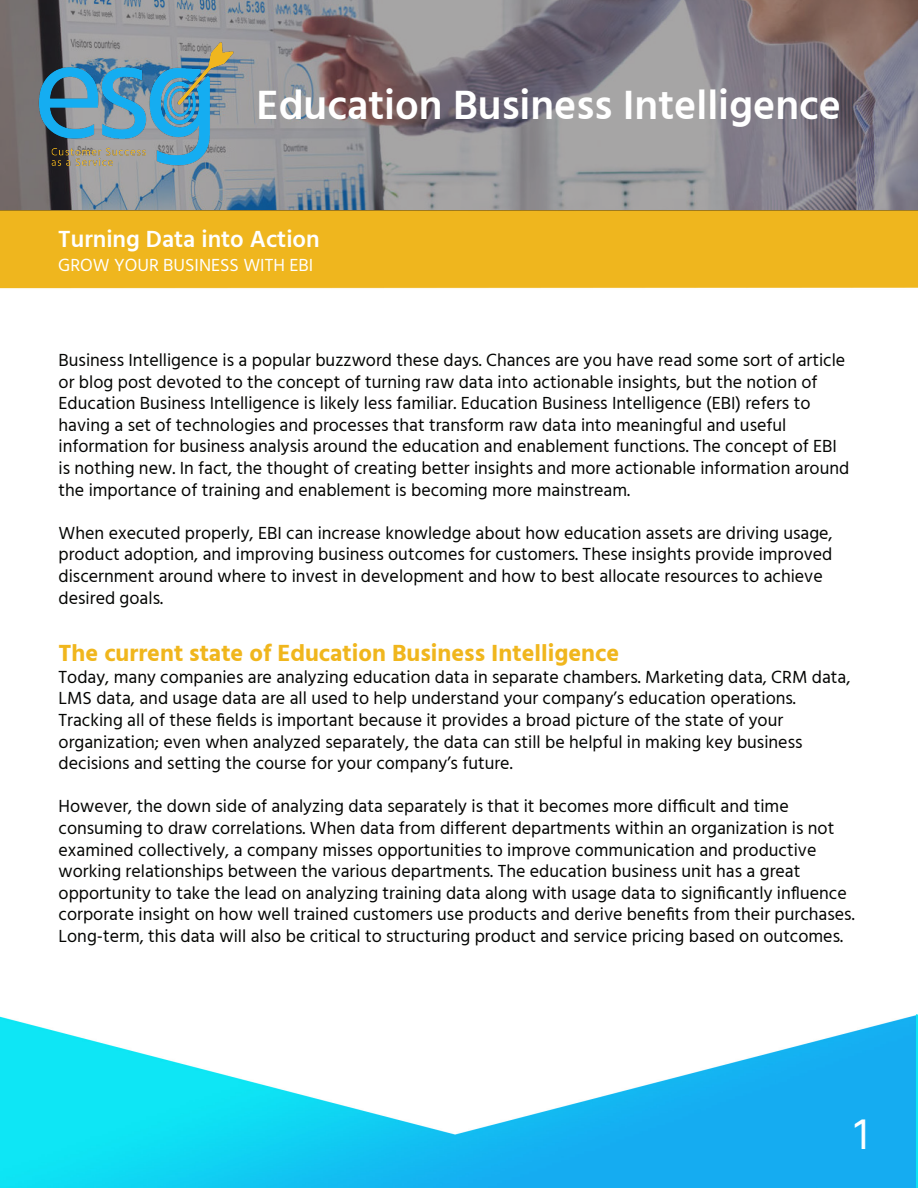
<style>
.page{position:relative;width:918px;height:1188px;background:#fff}
.page>*{position:absolute;margin:0;border:0;box-sizing:border-box;transform-origin:0 0}
.t1{font:45px "Hind Madurai";color:#fff}
.t2{font:600 42px "Hind Madurai";color:#fff}
.t3{font:700 24px "Hind Madurai";color:#f0b61d}
.t4{font:600 24px "Hind Madurai";color:#fff}
.t5{font:18px/21.6px "Hind Madurai";color:#040503}
.t6{font:18px "Hind Madurai";color:#fff}
</style>
<div class="page">
<img style="left:0;top:211px;width:918px;height:977px">
<img style="left:916px;top:1007px;width:2px;height:181px">
<svg style="left:0;top:0;width:918px;height:211px;background:#878288"></svg>
<img style="left:13px;top:34px;width:227px;height:144px">
<p class="t2" style="left:256px;top:78px;width:586px">Education Business Intelligence</p>
<p class="t4" style="left:58px;top:224px;width:263px">Turning Data into Action</p>
<p class="t6" style="left:58px;top:254px;width:256px">GROW YOUR BUSINESS WITH EBI</p>
<p class="t5" style="left:59px;top:350px;width:788px">Business Intelligence is a popular buzzword these days. Chances are you have read some sort of article or blog post devoted to the concept of turning raw data into actionable insights, but the notion of</p>
<p class="t5" style="left:59px;top:393px;width:753px">Education Business Intelligence is likely less familiar. Education Business Intelligence (EBI) refers to</p>
<p class="t5" style="left:59px;top:415px;width:729px">having a set of technologies and processes that transform raw data into meaningful and useful</p>
<p class="t5" style="left:59px;top:437px;width:792px">information for business analysis around the education and enablement functions. The concept of EBI is nothing new. In fact, the thought of creating better insights and more actionable information around the importance of training and enablement is becoming more mainstream.</p>
<p class="t5" style="left:59px;top:523px;width:776px">When executed properly, EBI can increase knowledge about how education assets are driving usage, product adoption, and improving business outcomes for customers. These insights provide improved discernment around where to invest in development and how to best allocate resources to achieve desired goals.</p>
<p class="t3" style="left:59px;top:638px;width:562px">The current state of Education Business Intelligence</p>
<p class="t5" style="left:59px;top:667px;width:793px">Today, many companies are analyzing education data in separate chambers. Marketing data, CRM data,<br>LMS data, and usage data are all used to help understand your company’s education operations.</p>
<p class="t5" style="left:59px;top:710px;width:726px">Tracking all of these fields is important because it provides a broad picture of the state of your</p>
<p class="t5" style="left:59px;top:732px;width:745px">organization; even when analyzed separately, the data can still be helpful in making key business</p>
<p class="t5" style="left:59px;top:753px;width:456px">decisions and setting the course for your company’s future.</p>
<p class="t5" style="left:59px;top:797px;width:732px">However, the down side of analyzing data separately is that it becomes more difficult and time</p>
<p class="t5" style="left:59px;top:818px;width:777px">consuming to draw correlations. When data from different departments within an organization is not examined collectively, a company misses opportunities to improve communication and productive working relationships between the various departments. The education business unit has a great</p>
<p class="t5" style="left:59px;top:883px;width:798px">opportunity to take the lead on analyzing training data along with usage data to significantly influence corporate insight on how well trained customers use products and derive benefits from their purchases.<br>Long-term, this data will also be critical to structuring product and service pricing based on outcomes.</p>
<p class="t1" style="left:854px;top:1107px;width:16px">1</p>
</div>
